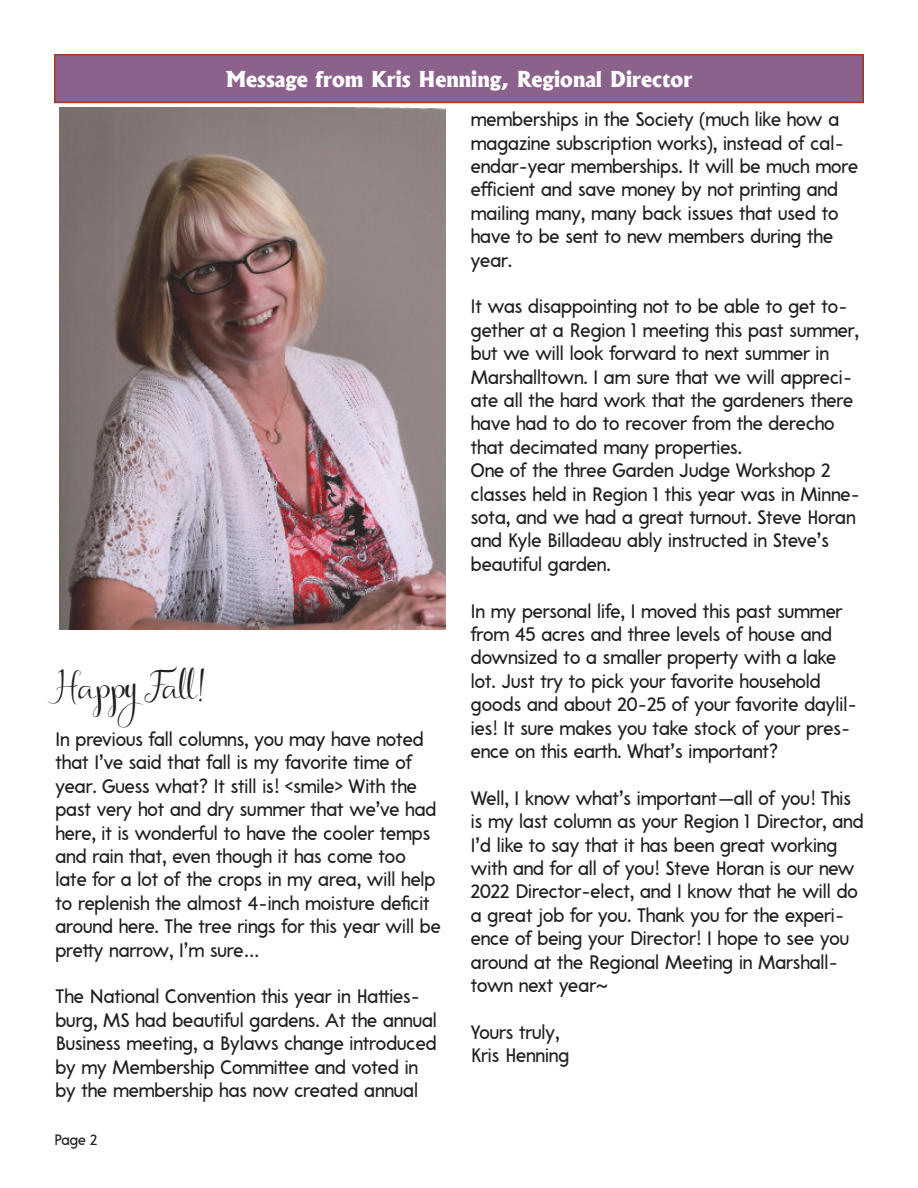
<style>
.page{position:relative;width:918px;height:1188px;background:#fff}
.page>*{position:absolute;margin:0;border:0;box-sizing:border-box;transform-origin:0 0}
.t1{font:39px "Arlisa Script";color:#231f20}
.Paragraph_Style_1{font:800 21px "Albertus";color:#fff}
.t2{font:19.5px/23.4px "A Pompadour";color:#231f20}
.t3{font:15px "A Pompadour";color:#231f20}
</style>
<div class="page">
<div style="left:55px;top:55px;width:808px;height:47px;background:#8b628c"></div>
<div style="left:54px;top:54px;width:810px;height:49px;border:2px solid #a23928"></div>
<img style="left:60px;top:108px;width:385px;height:521px">
<p class="Paragraph_Style_1" style="left:226px;top:65px;width:468px">Message from Kris Henning, Regional Director</p>
<p class="t2" style="left:471px;top:107px;width:389px">memberships in the Society (much like how a magazine subscription works), instead of cal&shy;endar-year memberships. It will be much more efficient and save money by not printing and mailing many, many back issues that used to have to be sent to new members during the year.</p>
<p class="t2" style="left:471px;top:295px;width:389px">It was disappointing not to be able to get to&shy;gether at a Region 1 meeting this past summer, but we will look forward to next summer in Marshalltown. I am sure that we will appreci&shy;ate all the hard work that the gardeners there have had to do to recover from the derecho that decimated many properties.</p>
<p class="t2" style="left:471px;top:458px;width:390px">One of the three Garden Judge Workshop 2 classes held in Region 1 this year was in Minne&shy;sota, and we had a great turnout. Steve Horan and Kyle Billadeau ably instructed in Steve’s beautiful garden.</p>
<p class="t2" style="left:471px;top:599px;width:388px">In my personal life, I moved this past summer from 45 acres and three levels of house and downsized to a smaller property with a lake lot. Just try to pick your favorite household goods and about 20-25 of your favorite daylil&shy;ies! It sure makes you take stock of your pres&shy;ence on this earth. What’s important?</p>
<p class="t2" style="left:471px;top:786px;width:394px">Well, I know what’s important—all of you! This is my last column as your Region 1 Director, and I’d like to say that it has been great working with and for all of you! Steve Horan is our new 2022 Director-elect, and I know that he will do a great job for you. Thank you for the experi&shy;ence of being your Director! I hope to see you around at the Regional Meeting in Marshall&shy;town next year~</p>
<p class="t2" style="left:471px;top:1020px;width:90px">Yours truly,</p>
<p class="t2" style="left:471px;top:1043px;width:100px">Kris Henning</p>
<p class="t1" style="left:56px;top:665px;width:152px">HappyFall!</p>
<p class="t2" style="left:56px;top:727px;width:387px">In previous fall columns, you may have noted that I’ve said that fall is my favorite time of year. Guess what? It still is! &lt;smile&gt; With the past very hot and dry summer that we’ve had here, it is wonderful to have the cooler temps and rain that, even though it has come too late for a lot of the crops in my area, will help to replenish the almost 4-inch moisture deficit around here. The tree rings for this year will be pretty narrow, I’m sure…</p>
<p class="t2" style="left:56px;top:984px;width:383px">The National Convention this year in Hatties&shy;burg, MS had beautiful gardens. At the annual Business meeting, a Bylaws change introduced by my Membership Committee and voted in by the membership has now created annual</p>
<p class="t3" style="left:54px;top:1130px;width:45px">Page 2</p>
</div>
